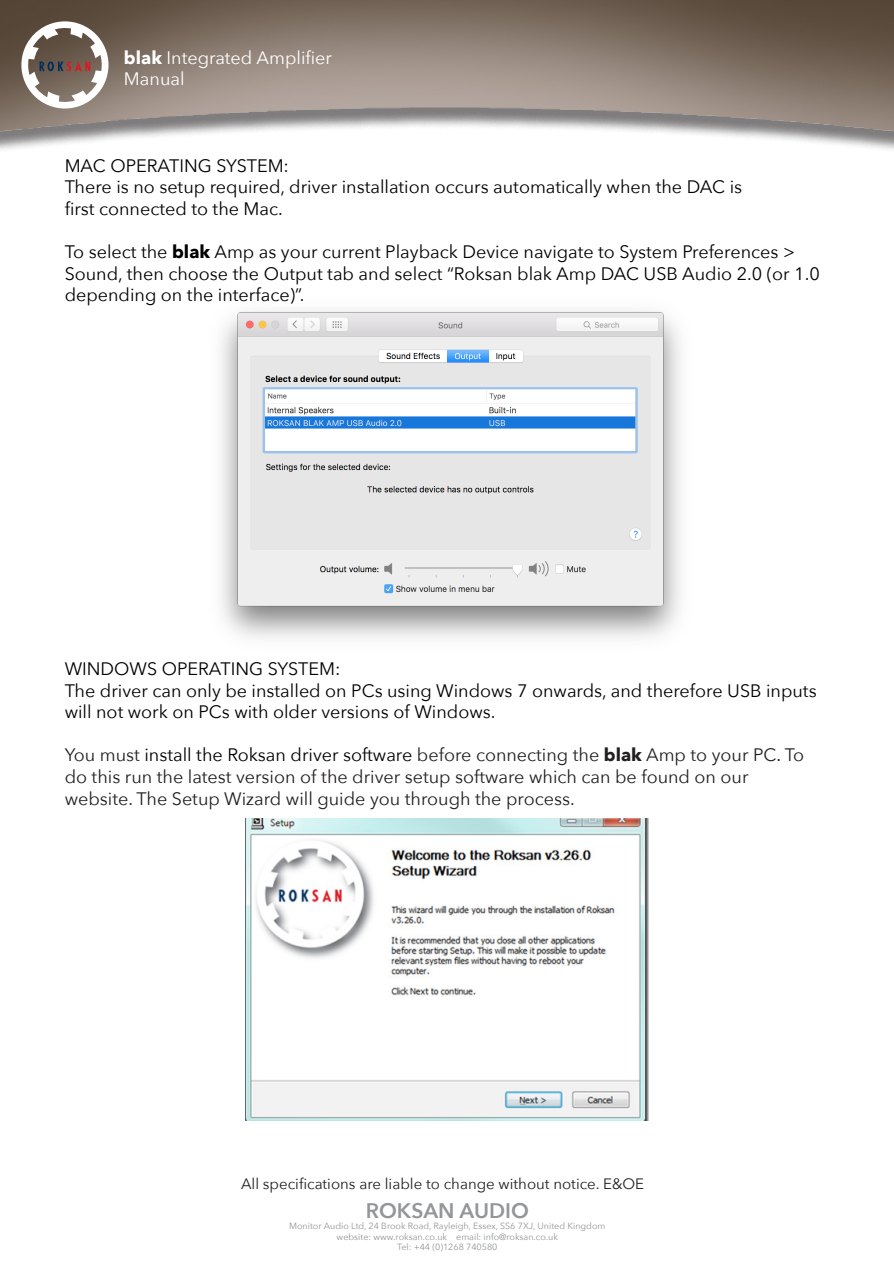
<style>
.page{position:relative;width:894px;height:1265px;background:#fff}
.page>*{position:absolute;margin:0;border:0;box-sizing:border-box;transform-origin:0 0}
.t1{font:600 21px "Avenir Next";color:#939598}
.t2{font:18px/21.6px "Avenir Next";color:#000}
.t3{font:18px/21.6px "Avenir Next";color:#231f20}
.t4{font:18px/21.6px "Avenir Next";color:#fff}
.t5{font:15px "Avenir Next";color:#231f20}
.t6{font:9px/10.8px "Avenir Next";color:#939598;text-align:center}
.s1{font-weight:700}
.s2{color:#000}
</style>
<div class="page">
<img style="left:0;top:0;width:893px;height:1121px">
<svg style="left:21px;top:21px;width:87px;height:87px"></svg>
<img style="left:246px;top:818px;width:403px;height:301px">
<img style="left:202px;top:292px;width:496px;height:364px">
<p class="t4" style="left:124px;top:46px;width:210px"><span class="s1">blak</span> Integrated Amplifier<br>Manual</p>
<p class="t2" style="left:65px;top:154px;width:226px">MAC OPERATING SYSTEM:</p>
<p class="t2" style="left:65px;top:175px;width:679px">There is no setup required, driver installation occurs automatically when the DAC is</p>
<p class="t2" style="left:65px;top:197px;width:220px">first connected to the Mac.</p>
<p class="t2" style="left:65px;top:240px;width:756px">To select the <span class="s1">blak</span> Amp as your current Playback Device navigate to System Preferences &gt;<br>Sound, then choose the Output tab and select “Roksan blak Amp DAC USB Audio 2.0 (or 1.0 depending on the interface)”.</p>
<p class="t2" style="left:65px;top:657px;width:277px">WINDOWS OPERATING SYSTEM:</p>
<p class="t2" style="left:65px;top:678px;width:753px">The driver can only be installed on PCs using Windows 7 onwards, and therefore USB inputs</p>
<p class="t2" style="left:65px;top:700px;width:432px">will not work on PCs with older versions of Windows.</p>
<p class="t3" style="left:65px;top:743px;width:741px">You must <span class="s2">install the Roksan driver software</span> before connecting the <span class="s1">blak</span> Amp to your PC<span class="s2">.</span> To do this run the latest version of the driver setup software which can be found on our</p>
<p class="t3" style="left:65px;top:786px;width:511px">website. The Setup Wizard will guide you through the process.</p>
<p class="t5" style="left:241px;top:1170px;width:404px">All specifications are liable to change without notice. E&amp;OE</p>
<p class="t1" style="left:366px;top:1192px;width:164px">ROKSAN AUDIO</p>
<p class="t6" style="left:289px;top:1219px;width:318px">Monitor Audio Ltd, 24 Brook Road, Rayleigh, Essex, SS6 7XJ, United Kingdom website: www.roksan.co.uk email: info@roksan.co.uk<br>Tel: +44 (0)1268 740580</p>
</div>
